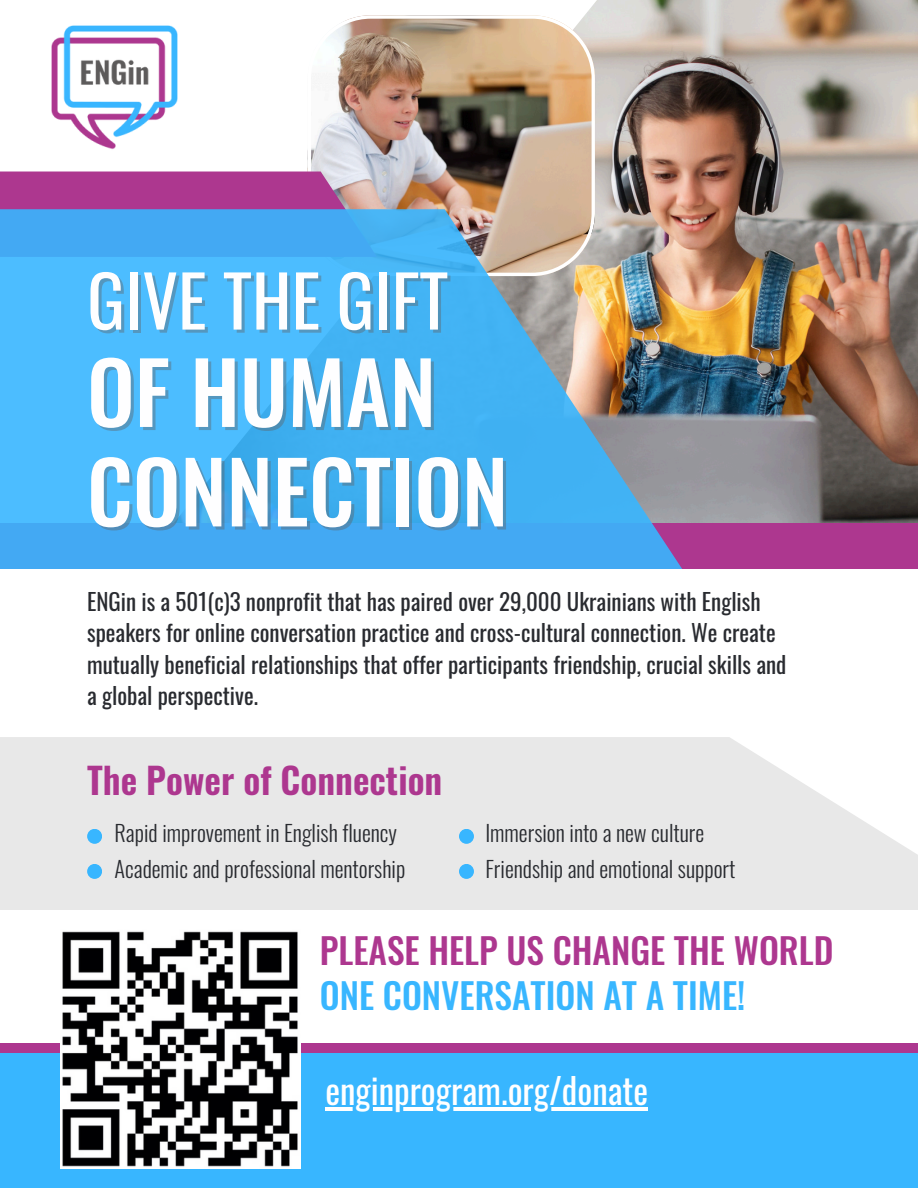
<style>
.page{position:relative;width:918px;height:1188px;background:#fff}
.page>*{position:absolute;margin:0;border:0;box-sizing:border-box;transform-origin:0 0}
.t1{font:500 84.6px "Oswald";color:#fefeff}
.t2{font:70.5px "Oswald";color:#fefeff}
.t3{font:600 36px "Oswald";color:#ad378f}
.t4{font:500 35.4px "Oswald";color:#ad378f}
.t5{font:500 35.4px "Oswald";color:#38b6ff}
.t6{font:35.1px "Oswald";color:#fff}
.t7{font:22.95px/31.5px "Oswald";color:#292b30}
.t8{font:300 22.2px "Oswald";color:#292b30}
</style>
<div class="page">
<img style="left:205px;top:0;width:713px;height:524px">
<img style="left:308px;top:15px;width:287px;height:194px">
<svg style="left:0;top:172px;width:377px;height:37px;background:#b14794"></svg>
<div style="left:0;top:524px;width:918px;height:45px;background:#ad378f"></div>
<svg style="left:0;top:737px;width:918px;height:173px;background:#e9e9e9"></svg>
<svg style="left:0;top:209px;width:682px;height:360px;background:#56aee4"></svg>
<div style="left:0;top:1047px;width:918px;height:141px;background:#38b6ff"></div>
<div style="left:0;top:1044px;width:918px;height:9px;background:#ad378f"></div>
<img style="left:24px;top:25px;width:181px;height:147px">
<img style="left:61px;top:931px;width:239px;height:238px">
<div style="left:87px;top:829px;width:15px;height:15px;background:#38b6ff;border-radius:50%"></div>
<div style="left:87px;top:864px;width:15px;height:15px;background:#38b6ff;border-radius:50%"></div>
<div style="left:459px;top:864px;width:15px;height:15px;background:#38b6ff;border-radius:50%"></div>
<div style="left:459px;top:829px;width:15px;height:15px;background:#38b6ff;border-radius:50%"></div>
<svg style="left:325px;top:1107px;width:323px;height:4px"></svg>
<p class="t2" style="left:87px;top:245px;width:363px">GIVE THE GIFT</p>
<h1 class="t1" style="left:87px;top:326px;width:350px">OF HUMAN</h1>
<p class="t1" style="left:87px;top:426px;width:423px">CONNECTION</p>
<p class="t7" style="left:87px;top:585px;width:701px">ENGin is a 501(c)3 nonprofit that has paired over 29,000 Ukrainians with English speakers for online conversation practice and cross-cultural connection. We create mutually beneficial relationships that offer participants friendship, crucial skills and</p>
<p class="t7" style="left:87px;top:679px;width:172px">a global perspective.</p>
<p class="t3" style="left:87px;top:752px;width:357px">The Power of Connection</p>
<p class="t8" style="left:115px;top:815px;width:284px">Rapid improvement in English fluency</p>
<p class="t8" style="left:115px;top:851px;width:292px">Academic and professional mentorship</p>
<p class="t8" style="left:485px;top:815px;width:221px">Immersion into a new culture</p>
<h2 class="t8" style="left:485px;top:851px;width:252px">Friendship and emotional support</h2>
<p class="t4" style="left:320px;top:923px;width:515px">PLEASE HELP US CHANGE THE WORLD</p>
<p class="t5" style="left:320px;top:968px;width:427px">ONE CONVERSATION AT A TIME!</p>
<p class="t6" style="left:325px;top:1063px;width:324px">enginprogram.org/donate</p>
</div>
